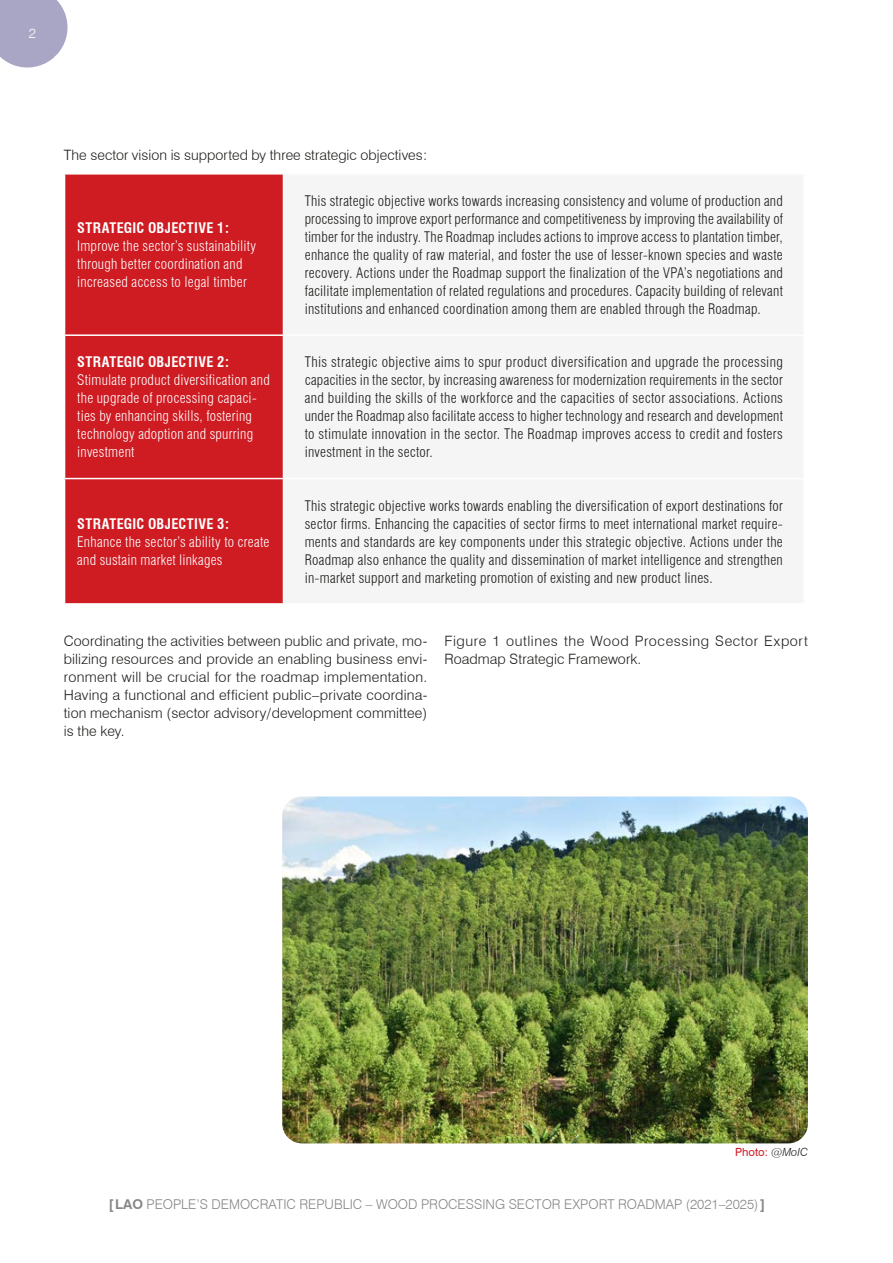
<style>
.page{position:relative;width:893px;height:1263px;background:#fff}
.page>*{position:absolute;margin:0;border:0;box-sizing:border-box;transform-origin:0 0}
.Box_body_text{font:300 condensed 14.25px/18px "Swiss 721 BT";letter-spacing:.015em;color:#1d1d1b;text-align:justify}
.Box_body_text-2{font:300 condensed 14.25px/18px "Swiss 721 BT";letter-spacing:.015em;color:#fff}
.sangrado_2Col{font:300 14.25px/18px "Swiss 721 BT";letter-spacing:.01em;color:#1d1d1b;text-align:justify}
.sangrado_2Col-2{font:300 14.25px/18px "Swiss 721 BT";letter-spacing:.035em;color:#1d1d1b}
.t1{font:300 13.5px "Swiss 721 BT";color:#878787}
.t2{font:300 13.5px "Swiss 721 BT";color:#fff}
.pie_foto{font:11.25px "Swiss 721 BT";color:#cf1b22}
.s1{font-weight:700}
.s2{font-weight:300;font-style:italic;color:#1d1d1b}
</style>
<div class="page">
<svg style="left:0;top:0;width:68px;height:68px;background:#b4b0cb"></svg>
<div style="left:65px;top:175px;width:218px;height:428px;background:#cf1b22"></div>
<hr style="left:64px;top:334px;width:219px;height:2px;background:#fff">
<hr style="left:64px;top:478px;width:219px;height:1px;background:#fff">
<img style="left:282px;top:796px;width:526px;height:347px">
<p class="t2" style="left:29px;top:25px;width:9px">2</p>
<p class="sangrado_2Col" style="left:64px;top:146px;width:365px">The sector vision is supported by three strategic objectives:</p>
<p class="Box_body_text-2" style="left:77px;top:219px;width:180px"><span class="s1">STRATEGIC OBJECTIVE 1:<br></span>Improve the sector’s sustainability through better coordination and increased access to legal timber</p>
<p class="Box_body_text" style="left:305px;top:192px;width:480px">This strategic objective works towards increasing consistency and volume of production and processing to improve export performance and competitiveness by improving the availability of timber for the industry. The Roadmap includes actions to improve access to plantation timber, enhance the quality of raw material, and foster the use of lesser-known species and waste recovery. Actions under the Roadmap support the finalization of the VPA’s negotiations and facilitate implementation of related regulations and procedures. Capacity building of relevant institutions and enhanced coordination among them are enabled through the Roadmap.</p>
<p class="Box_body_text-2" style="left:77px;top:353px;width:194px"><span class="s1">STRATEGIC OBJECTIVE 2:<br></span>Stimulate product diversification and the upgrade of processing capaci&shy;ties by enhancing skills, fostering technology adoption and spurring investment</p>
<p class="Box_body_text" style="left:305px;top:353px;width:480px">This strategic objective aims to spur product diversification and upgrade the processing capacities in the sector, by increasing awareness for modernization requirements in the sector and building the skills of the workforce and the capacities of sector associations. Actions under the Roadmap also facilitate access to higher technology and research and development to stimulate innovation in the sector. The Roadmap improves access to credit and fosters investment in the sector.</p>
<p class="Box_body_text-2" style="left:77px;top:514px;width:194px"><span class="s1">STRATEGIC OBJECTIVE 3:<br></span>Enhance the sector’s ability to create and sustain market linkages</p>
<p class="Box_body_text" style="left:305px;top:496px;width:480px">This strategic objective works towards enabling the diversification of export destinations for sector firms. Enhancing the capacities of sector firms to meet international market require&shy;ments and standards are key components under this strategic objective. Actions under the Roadmap also enhance the quality and dissemination of market intelligence and strengthen in-market support and marketing promotion of existing and new product lines.</p>
<p class="sangrado_2Col" style="left:64px;top:632px;width:365px">Coordinating the activities between public and private, mo&shy;bilizing resources and provide an enabling business envi&shy;ronment will be crucial for the roadmap implementation.<br>Having a functional and efficient public–private coordina&shy;tion mechanism (sector advisory/development committee) is the key.</p>
<p class="sangrado_2Col-2" style="left:444px;top:632px;width:365px">Figure 1 outlines the Wood Processing Sector Export<br>Roadmap Strategic Framework.</p>
<p class="pie_foto" style="left:735px;top:1145px;width:74px">Photo: <span class="s2">@MoIC</span></p>
<p class="t1" style="left:108px;top:1196px;width:658px"><span class="s1">[LAO</span> PEOPLE’S DEMOCRATIC REPUBLIC – WOOD PROCESSING SECTOR EXPORT ROADMAP (2021–2025)<span class="s1">]</span></p>
</div>
